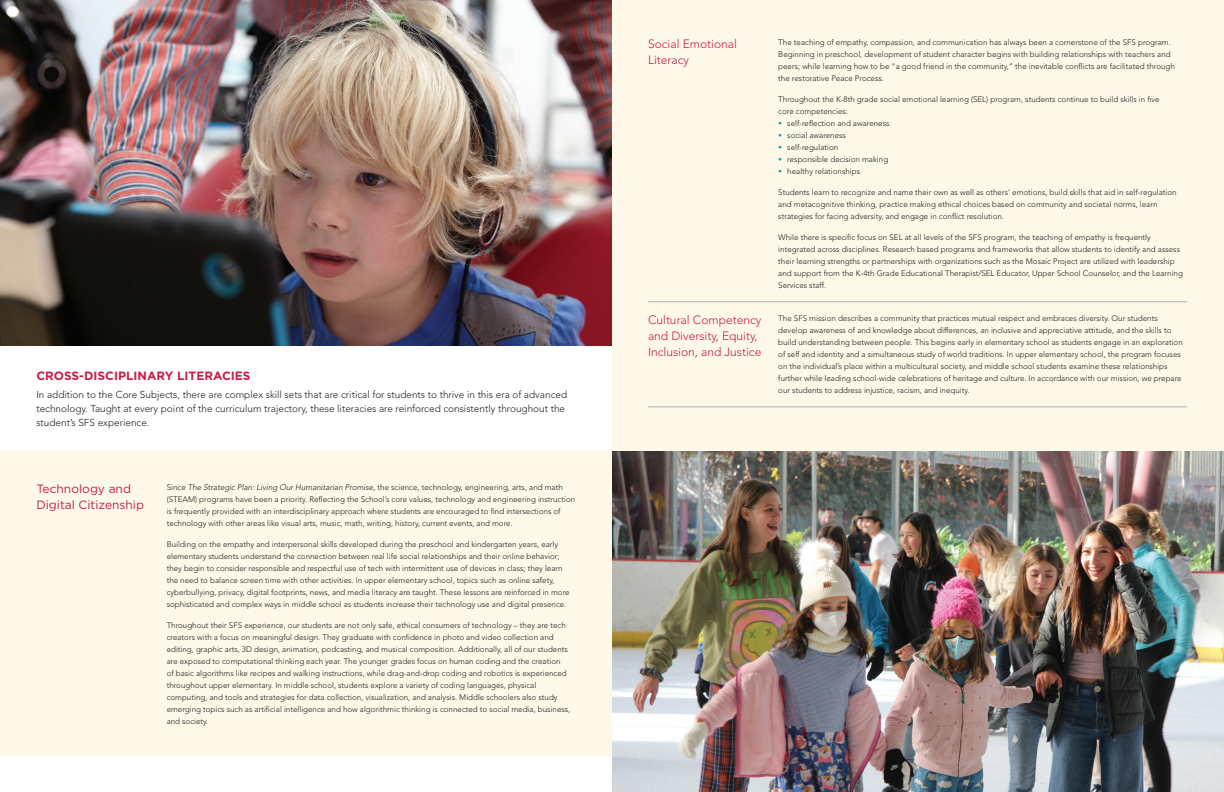
<style>
.page{position:relative;width:1224px;height:792px;background:#fff}
.page>*{position:absolute;margin:0;border:0;box-sizing:border-box;transform-origin:0 0}
.t1{font:300 12px/16px "Avenir LT Std";color:#c71e48}
.t2{font:12px/16px "Gotham";color:#c71e48}
.t3{font:700 12px "Gotham";color:#c71e48}
.t4{font:300 10px/14px "Avenir LT Std";color:#231f20}
.t5{font:300 8px/12px "Avenir LT Std";color:#231f20}
.s1{font-style:italic}
.s2{color:#11b1aa}
</style>
<div class="page">
<div style="left:0;top:451px;width:612px;height:305px;background:#fef8e9"></div>
<div style="left:612px;top:0;width:612px;height:451px;background:#fef8e9"></div>
<img style="left:0;top:0;width:612px;height:345px">
<img style="left:612px;top:451px;width:612px;height:341px">
<hr style="left:648px;top:302px;width:130px;height:1px;background:#aeafb3">
<hr style="left:778px;top:302px;width:409px;height:1px;background:#aeafb3">
<hr style="left:648px;top:407px;width:130px;height:1px;background:#aeafb3">
<hr style="left:778px;top:407px;width:409px;height:1px;background:#aeafb3">
<h1 class="t3" style="left:36px;top:368px;width:216px">CROSS-DISCIPLINARY LITERACIES</h1>
<p class="t4" style="left:36px;top:388px;width:532px">In addition to the Core Subjects, there are complex skill sets that are critical for students to thrive in this era of advanced technology. Taught at every point of the curriculum trajectory, these literacies are reinforced consistently throughout the student’s SFS experience.</p>
<h1 class="t2" style="left:36px;top:481px;width:109px">Technology and<br>Digital Citizenship</h1>
<p class="t5" style="left:167px;top:481px;width:410px">Since <span class="s1">The Strategic Plan: Living Our Humanitarian Promise</span>, the science, technology, engineering, arts, and math (STEAM) programs have been a priority. Reflecting the School’s core values, technology and engineering instruction is frequently provided with an interdisciplinary approach where students are encouraged to find intersections of technology with other areas like visual arts, music, math, writing, history, current events, and more.</p>
<p class="t5" style="left:167px;top:538px;width:404px">Building on the empathy and interpersonal skills developed during the preschool and kindergarten years, early elementary students understand the connection between real life social relationships and their online behavior; they begin to consider responsible and respectful use of tech with intermittent use of devices in class; they learn the need to balance screen time with other activities. In upper elementary school, topics such as online safety, cyberbullying, privacy, digital footprints, news, and media literacy are taught. These lessons are reinforced in more sophisticated and complex ways in middle school as students increase their technology use and digital presence.</p>
<p class="t5" style="left:167px;top:619px;width:405px">Throughout their SFS experience, our students are not only safe, ethical consumers of technology – they are tech creators with a focus on meaningful design. They graduate with confidence in photo and video collection and editing, graphic arts, 3D design, animation, podcasting, and musical composition. Additionally, all of our students are exposed to computational thinking each year. The younger grades focus on human coding and the creation<br>of basic algorithms like recipes and walking instructions, while drag-and-drop coding and robotics is experienced throughout upper elementary. In middle school, students explore a variety of coding languages, physical computing, and tools and strategies for data collection, visualization, and analysis. Middle schoolers also study emerging topics such as artificial intelligence and how algorithmic thinking is connected to social media, business, and society.</p>
<h1 class="t1" style="left:648px;top:36px;width:90px">Social Emotional<br>Literacy</h1>
<p class="t5" style="left:778px;top:37px;width:398px">The teaching of empathy, compassion, and communication has always been a cornerstone of the SFS program.<br>Beginning in preschool, development of student character begins with building relationships with teachers and peers; while learning how to be “a good friend in the community,” the inevitable conflicts are facilitated through the restorative Peace Process.</p>
<p class="t5" style="left:778px;top:94px;width:383px">Throughout the K-8th grade social emotional learning (SEL) program, students continue to build skills in five core competencies:</p>
<p class="t5" style="left:778px;top:118px;width:113px"><span class="s2">•</span> self-reflection and awareness</p>
<p class="t5" style="left:778px;top:130px;width:69px"><span class="s2">•</span> social awareness</p>
<p class="t5" style="left:778px;top:142px;width:61px"><span class="s2">•</span> self-regulation</p>
<p class="t5" style="left:778px;top:154px;width:111px"><span class="s2">•</span> responsible decision making</p>
<p class="t5" style="left:778px;top:166px;width:83px"><span class="s2">•</span> healthy relationships</p>
<p class="t5" style="left:778px;top:187px;width:400px">Students learn to recognize and name their own as well as others’ emotions, build skills that aid in self-regulation and metacognitive thinking, practice making ethical choices based on community and societal norms, learn strategies for facing adversity, and engage in conflict resolution.</p>
<p class="t5" style="left:778px;top:232px;width:406px">While there is specific focus on SEL at all levels of the SFS program, the teaching of empathy is frequently integrated across disciplines. Research based programs and frameworks that allow students to identify and assess their learning strengths or partnerships with organizations such as the Mosaic Project are utilized with leadership and support from the K-4th Grade Educational Therapist/SEL Educator, Upper School Counselor, and the Learning Services staff.</p>
<h1 class="t1" style="left:648px;top:312px;width:115px">Cultural Competency and Diversity, Equity,<br>Inclusion, and Justice</h1>
<p class="t5" style="left:778px;top:313px;width:406px">The SFS mission describes a community that practices mutual respect and embraces diversity. Our students develop awareness of and knowledge about differences, an inclusive and appreciative attitude, and the skills to build understanding between people. This begins early in elementary school as students engage in an exploration of self and identity and a simultaneous study of world traditions. In upper elementary school, the program focuses on the individual’s place within a multicultural society, and middle school students examine these relationships further while leading school-wide celebrations of heritage and culture. In accordance with our mission, we prepare our students to address injustice, racism, and inequity.</p>
</div>
